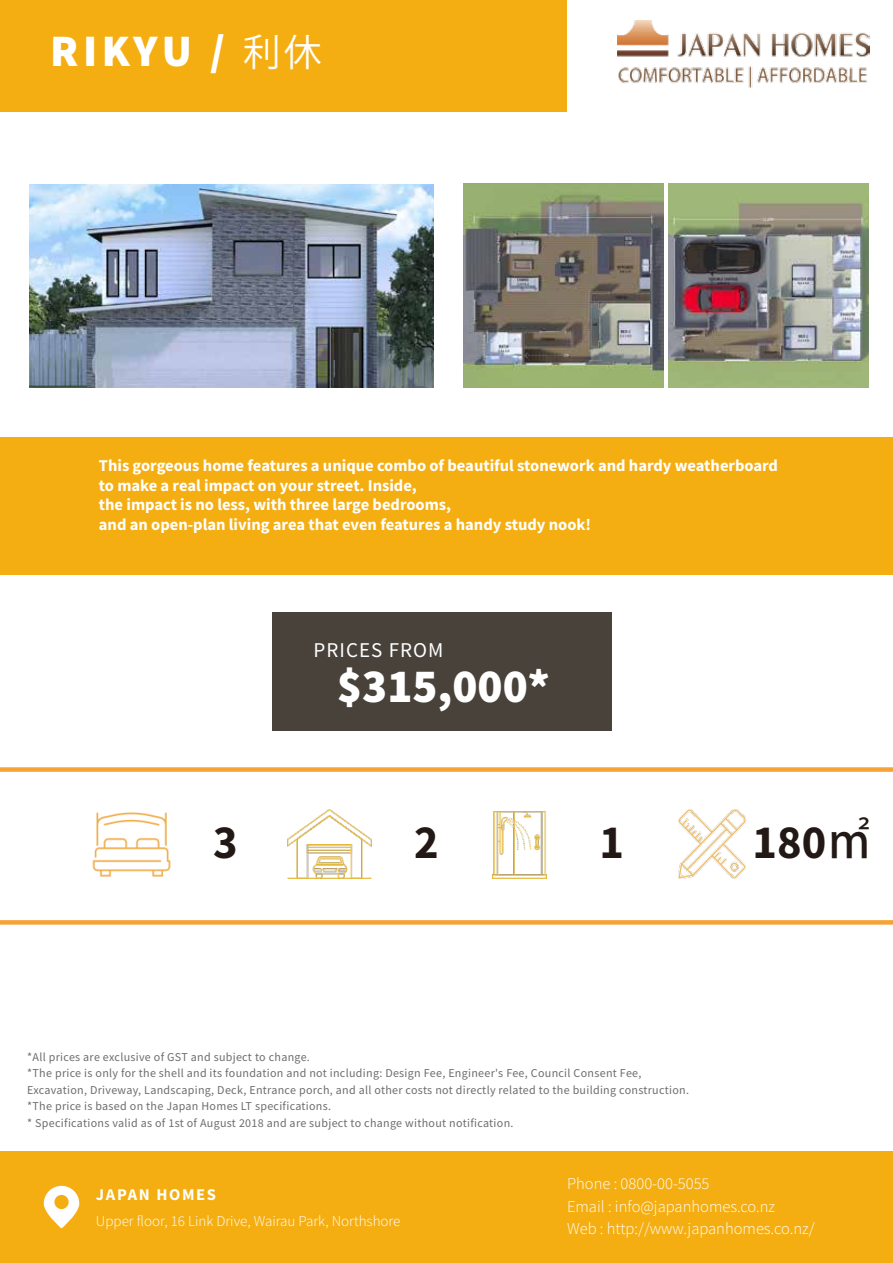
<style>
.page{position:relative;width:893px;height:1263px;background:#fff}
.page>*{position:absolute;margin:0;border:0;box-sizing:border-box;transform-origin:0 0}
.t1{font:900 46.5px "Source Sans Pro";color:#fff}
.t2{font:700 46.5px "Source Sans Pro";color:#221815}
.t3{font:900 45px "Source Sans Pro";letter-spacing:.095em;color:#fff}
.t4{font:21px "Source Sans Pro";letter-spacing:.05em;color:#fff}
.t5{font:700 16.5px/19.5px "Source Sans Pro";color:#fff}
.t6{font:300 16.5px/22.5px "Source Sans Pro";color:#fff}
.t7{font:700 16.5px "Source Sans Pro";letter-spacing:.1em;color:#fff}
.t8{font:300 15px "Source Sans Pro";color:#fff}
.t9{font:12px/16.5px "Source Sans Pro";letter-spacing:.025em;color:#6d6d6d}
.s1{font-family:"Koz Go Pr 6 N";font-weight:400;font-size:37.5px}
.s2{font-family:"Koz Go Pr 6 N";font-weight:500}
</style>
<div class="page">
<img style="left:464px;top:183px;width:199px;height:205px">
<img style="left:669px;top:183px;width:199px;height:205px">
<img style="left:29px;top:185px;width:405px;height:203px">
<div style="left:0;top:438px;width:893px;height:137px;background:#f5ae11"></div>
<svg style="left:0;top:767px;width:893px;height:158px"></svg>
<div style="left:0;top:0;width:893px;height:112px;background:#f5ae11"></div>
<div style="left:0;top:1151px;width:893px;height:112px;background:#f5ae11"></div>
<svg style="left:44px;top:1186px;width:35px;height:42px"></svg>
<div style="left:272px;top:612px;width:339px;height:118px;background:#48423a"></div>
<div style="left:567px;top:0;width:326px;height:112px;background:#fff"></div>
<img style="left:678px;top:810px;width:68px;height:68px">
<img style="left:493px;top:811px;width:54px;height:67px">
<img style="left:287px;top:810px;width:84px;height:69px">
<img style="left:81px;top:802px;width:102px;height:81px">
<img style="left:617px;top:20px;width:252px;height:68px">
<h2 class="t3" style="left:50px;top:20px;width:273px">RIKYU / <span class="s1">利休</span></h2>
<p class="t5" style="left:99px;top:456px;width:681px">This gorgeous home features a unique combo of beautiful stonework and hardy weatherboard to make a real impact on your street. Inside,<br>the impact is no less, with three large bedrooms,<br>and an open-plan living area that even features a handy study nook!</p>
<h3 class="t4" style="left:314px;top:636px;width:131px">PRICES FROM</h3>
<h1 class="t1" style="left:337px;top:654px;width:214px">$315,000*</h1>
<h1 class="t2" style="left:213px;top:811px;width:26px">3</h1>
<h1 class="t2" style="left:414px;top:811px;width:26px">2</h1>
<h1 class="t2" style="left:599px;top:811px;width:26px">1</h1>
<h1 class="t2" style="left:753px;top:811px;width:122px">180<span class="s2">㎡</span></h1>
<p class="t9" style="left:27px;top:1048px;width:663px">*All prices are exclusive of GST and subject to change.<br>*The price is only for the shell and its foundation and not including: Design Fee, Engineer's Fee, Council Consent Fee, Excavation, Driveway, Landscaping, Deck, Entrance porch, and all other costs not directly related to the building construction. *The price is based on the Japan Homes LT specifications.<br>* Specifications valid as of 1st of August 2018 and are subject to change without notification.</p>
<h3 class="t7" style="left:96px;top:1183px;width:122px">JAPAN HOMES</h3>
<p class="t8" style="left:96px;top:1212px;width:306px">Upper floor, 16 Link Drive, Wairau Park, Northshore</p>
<h3 class="t6" style="left:567px;top:1172px;width:249px">Phone : 0800-00-5055<br>Email : info@japanhomes.co.nz<br>Web : http://www.japanhomes.co.nz/</h3>
</div>
